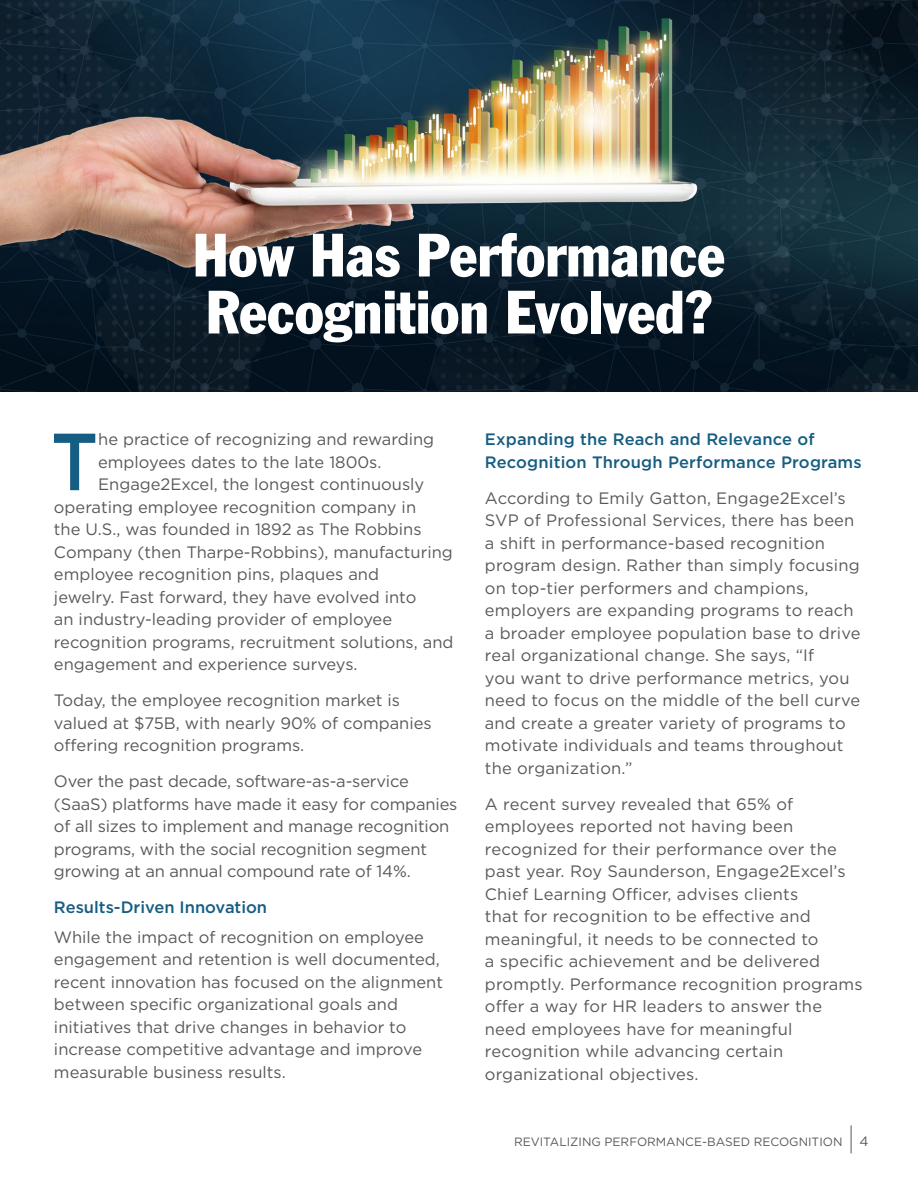
<style>
.page{position:relative;width:918px;height:1188px;background:#fff}
.page>*{position:absolute;margin:0;border:0;box-sizing:border-box;transform-origin:0 0}
.t1{font:500 80.85px "Gotham";color:#155d82;scale:.9 1}
.t2{font:condensed 60px/57px "Franklin Gothic Std";color:#fff}
.t3{font:16.5px/22.5px "Gotham";color:#58595b}
.t4{font:500 16.5px/22.5px "Gotham";letter-spacing:.01em;color:#155d82}
.t5{font:13.5px "Gotham";color:#58595b}
.t6{font:12px "Gotham";color:#58595b}
</style>
<div class="page">
<img style="left:0;top:0;width:918px;height:392px">
<svg style="left:851px;top:1125px;width:1px;height:28px"></svg>
<h2 class="t2" style="left:193px;top:227px;width:534px">How Has Performance<br>Recognition Evolved?</h2>
<h1 class="t1" style="left:51px;top:409px;width:54px">T</h1>
<p class="t3" style="left:98px;top:428px;width:338px">he practice of recognizing and rewarding</p>
<p class="t3" style="left:98px;top:450px;width:285px">employees dates to the late 1800s.</p>
<p class="t3" style="left:98px;top:473px;width:328px">Engage2Excel, the longest continuously</p>
<p class="t3" style="left:54px;top:495px;width:364px">operating employee recognition company in</p>
<p class="t3" style="left:54px;top:518px;width:369px">the U.S., was founded in 1892 as The Robbins</p>
<p class="t3" style="left:54px;top:540px;width:400px">Company (then Tharpe-Robbins), manufacturing</p>
<p class="t3" style="left:54px;top:563px;width:327px">employee recognition pins, plaques and</p>
<p class="t3" style="left:54px;top:585px;width:364px">jewelry. Fast forward, they have evolved into</p>
<p class="t3" style="left:54px;top:608px;width:340px">an industry-leading provider of employee</p>
<p class="t3" style="left:54px;top:630px;width:401px">recognition programs, recruitment solutions, and</p>
<p class="t3" style="left:54px;top:653px;width:305px">engagement and experience surveys.</p>
<p class="t3" style="left:54px;top:689px;width:379px">Today, the employee recognition market is valued at $75B, with nearly 90% of companies offering recognition programs.</p>
<p class="t3" style="left:54px;top:770px;width:405px">Over the past decade, software-as-a-service (SaaS) platforms have made it easy for companies of all sizes to implement and manage recognition programs, with the social recognition segment growing at an annual compound rate of 14%.</p>
<p class="t4" style="left:54px;top:896px;width:215px">Results-Driven Innovation</p>
<p class="t3" style="left:54px;top:925px;width:391px">While the impact of recognition on employee engagement and retention is well documented, recent innovation has focused on the alignment between specific organizational goals and initiatives that drive changes in behavior to increase competitive advantage and improve measurable business results.</p>
<p class="t4" style="left:485px;top:428px;width:378px">Expanding the Reach and Relevance of<br>Recognition Through Performance Programs</p>
<p class="t3" style="left:485px;top:486px;width:377px">According to Emily Gatton, Engage2Excel’s SVP of Professional Services, there has been a shift in performance-based recognition program design. Rather than simply focusing on top-tier performers and champions, employers are expanding programs to reach a broader employee population base to drive real organizational change. She says, “If<br>you want to drive performance metrics, you need to focus on the middle of the bell curve and create a greater variety of programs to motivate individuals and teams throughout the organization.”</p>
<p class="t3" style="left:485px;top:792px;width:379px">A recent survey revealed that 65% of employees reported not having been recognized for their performance over the past year. Roy Saunderson, Engage2Excel’s Chief Learning Officer, advises clients<br>that for recognition to be effective and meaningful, it needs to be connected to<br>a specific achievement and be delivered promptly. Performance recognition programs offer a way for HR leaders to answer the need employees have for meaningful recognition while advancing certain organizational objectives.</p>
<p class="t6" style="left:514px;top:1134px;width:330px">REVITALIZING PERFORMANCE-BASED RECOGNITION</p>
<p class="t5" style="left:860px;top:1132px;width:11px">4</p>
</div>
